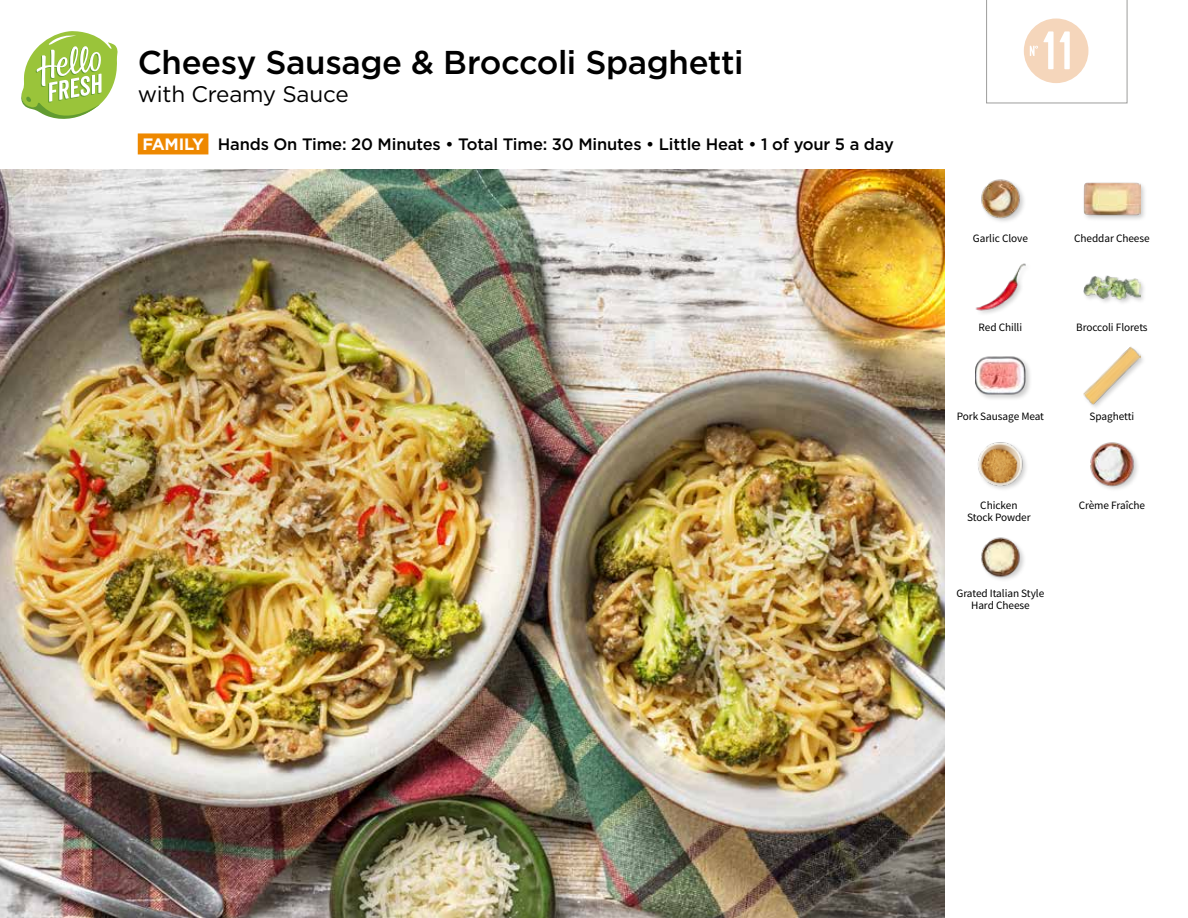
<style>
.page{position:relative;width:1188px;height:918px;background:#fff}
.page>*{position:absolute;margin:0;border:0;box-sizing:border-box;transform-origin:0 0}
.t1{font:54px "Kapra";color:#fff}
.t2{font:500 33px "Gotham";letter-spacing:-.015em;color:#000}
.t3{font:22.5px "Gotham";letter-spacing:-.01em;color:#000}
.t4{font:500 16.5px "Gotham";letter-spacing:-.01em;color:#000}
.t5{font:11.25px/12px "Source Sans Pro";letter-spacing:-.005em;color:#000;text-align:center}
.s1{font-weight:700;color:#fff}
</style>
<div class="page">
<div style="left:138px;top:133px;width:70px;height:21px;background:#e80"></div>
<svg style="left:21px;top:31px;width:97px;height:88px"></svg>
<img style="left:0;top:170px;width:945px;height:748px">
<img style="left:981px;top:537px;width:43px;height:43px">
<div style="left:974px;top:355px;width:58px;height:46px;background:#000;opacity:.2"></div>
<img style="left:975px;top:355px;width:51px;height:46px">
<img style="left:978px;top:442px;width:48px;height:47px">
<img style="left:1090px;top:442px;width:48px;height:48px">
<img style="left:1083px;top:347px;width:58px;height:57px">
<img style="left:981px;top:179px;width:43px;height:43px">
<img style="left:975px;top:263px;width:51px;height:51px">
<div style="left:1082px;top:275px;width:65px;height:32px;background:#000;opacity:.2"></div>
<img style="left:1083px;top:275px;width:58px;height:32px">
<div style="left:1083px;top:181px;width:64px;height:41px;background:#000;opacity:.2"></div>
<img style="left:1083px;top:181px;width:58px;height:41px">
<svg style="left:986px;top:0;width:141px;height:104px"></svg>
<h2 class="t2" style="left:138px;top:41px;width:607px">Cheesy Sausage &amp; Broccoli Spaghetti</h2>
<h3 class="t3" style="left:138px;top:82px;width:212px">with Creamy Sauce</h3>
<h3 class="t4" style="left:142px;top:133px;width:753px"><span class="s1">FAMILY</span> Hands On Time: 20 Minutes • Total Time: 30 Minutes • Little Heat • 1 of your 5 a day</h3>
<h1 class="t1" style="left:1043px;top:19px;width:31px">11</h1>
<p class="t5" style="left:973px;top:232px;width:57px">Garlic Clove</p>
<p class="t5" style="left:1074px;top:232px;width:77px">Cheddar Cheese</p>
<p class="t5" style="left:979px;top:321px;width:45px">Red Chilli</p>
<p class="t5" style="left:1076px;top:321px;width:73px">Broccoli Florets</p>
<p class="t5" style="left:957px;top:410px;width:89px">Pork Sausage Meat</p>
<p class="t5" style="left:1090px;top:410px;width:46px">Spaghetti</p>
<p class="t5" style="left:980px;top:499px;width:39px">Chicken</p>
<p class="t5" style="left:1079px;top:499px;width:68px">Crème Fraîche</p>
<p class="t5" style="left:967px;top:511px;width:65px">Stock Powder</p>
<p class="t5" style="left:957px;top:588px;width:89px">Grated Italian Style<br>Hard Cheese</p>
</div>
